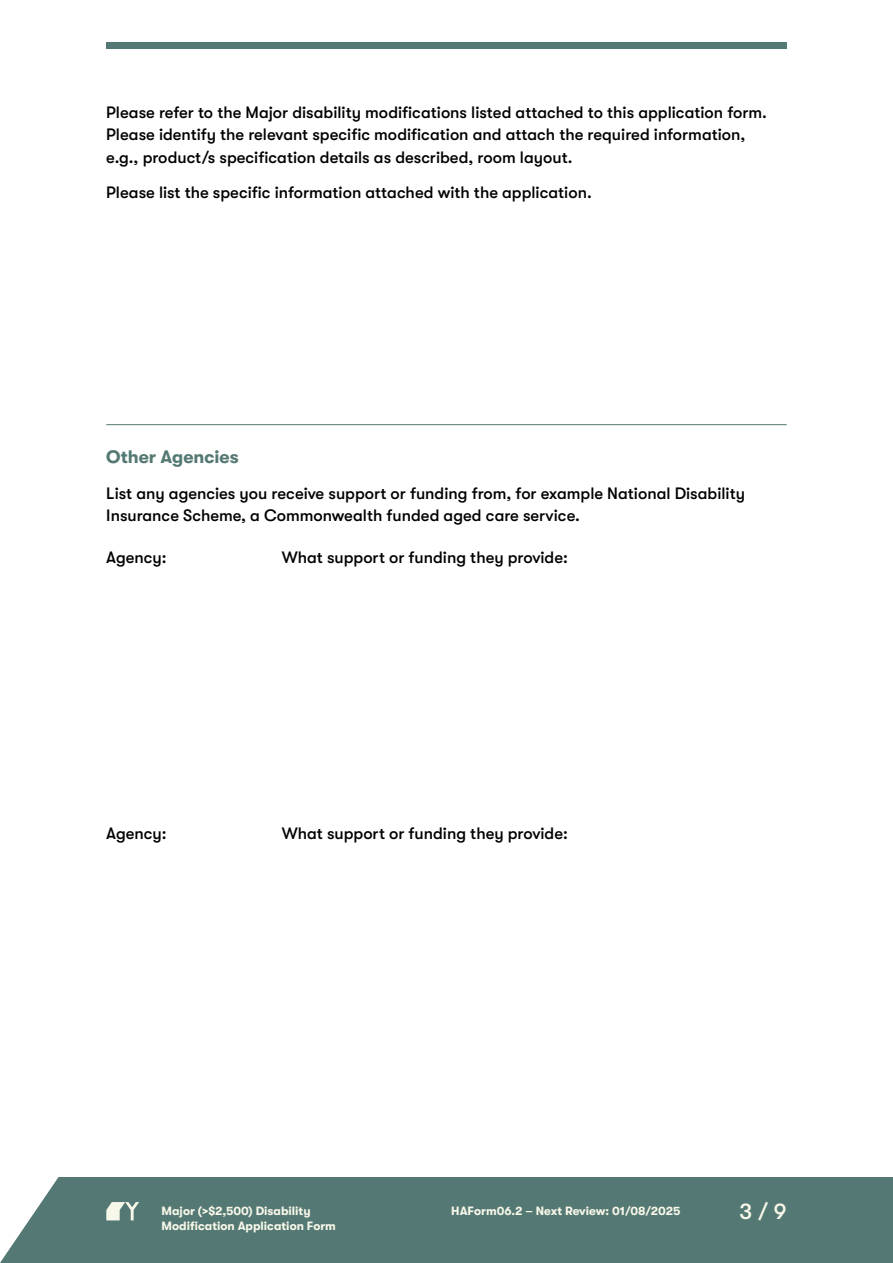
<style>
.page{position:relative;width:893px;height:1263px;background:#fff}
.page>*{position:absolute;margin:0;border:0;box-sizing:border-box;transform-origin:0 0}
.t1{font:500 22.5px "GT Walsheim Pro";color:#f8f8ea}
.t2{font:700 18px "GT Walsheim Pro";color:#547873}
.Body{font:500 16.5px/22.5px "GT Walsheim Pro";color:#000}
.t3{font:700 12px "GT Walsheim Pro";color:#f8f8ea}
</style>
<div class="page">
<div style="left:106px;top:43px;width:681px;height:6px;background:#547873"></div>
<div style="left:0;top:1178px;width:893px;height:85px;background:#547873"></div>
<svg style="left:0;top:1177px;width:64px;height:86px"></svg>
<svg style="left:106px;top:1202px;width:33px;height:18px"></svg>
<hr style="left:106px;top:424px;width:681px;height:1px;background:#547873">
<p class="Body" style="left:106px;top:101px;width:662px">Please refer to the Major disability modifications listed attached to this application form.<br>Please identify the relevant specific modification and attach the required information, e.g., product/s specification details as described, room layout.</p>
<p class="Body" style="left:106px;top:181px;width:487px">Please list the specific information attached with the application.</p>
<h2 class="t2" style="left:106px;top:447px;width:134px">Other Agencies</h2>
<p class="Body" style="left:106px;top:482px;width:640px">List any agencies you receive support or funding from, for example National Disability<br>Insurance Scheme, a Commonwealth funded aged care service.</p>
<p class="Body" style="left:106px;top:546px;width:62px">Agency:</p>
<p class="Body" style="left:282px;top:546px;width:288px">What support or funding they provide:</p>
<p class="Body" style="left:106px;top:822px;width:62px">Agency:</p>
<p class="Body" style="left:282px;top:822px;width:288px">What support or funding they provide:</p>
<p class="t3" style="left:162px;top:1204px;width:151px">Major (&gt;$2,500) Disability</p>
<h1 class="t1" style="left:740px;top:1199px;width:49px">3 / 9</h1>
<p class="t3" style="left:162px;top:1219px;width:176px">Modification Application Form</p>
<p class="t3" style="left:451px;top:1204px;width:231px">HAForm06.2 – Next Review: 01/08/2025</p>
</div>
